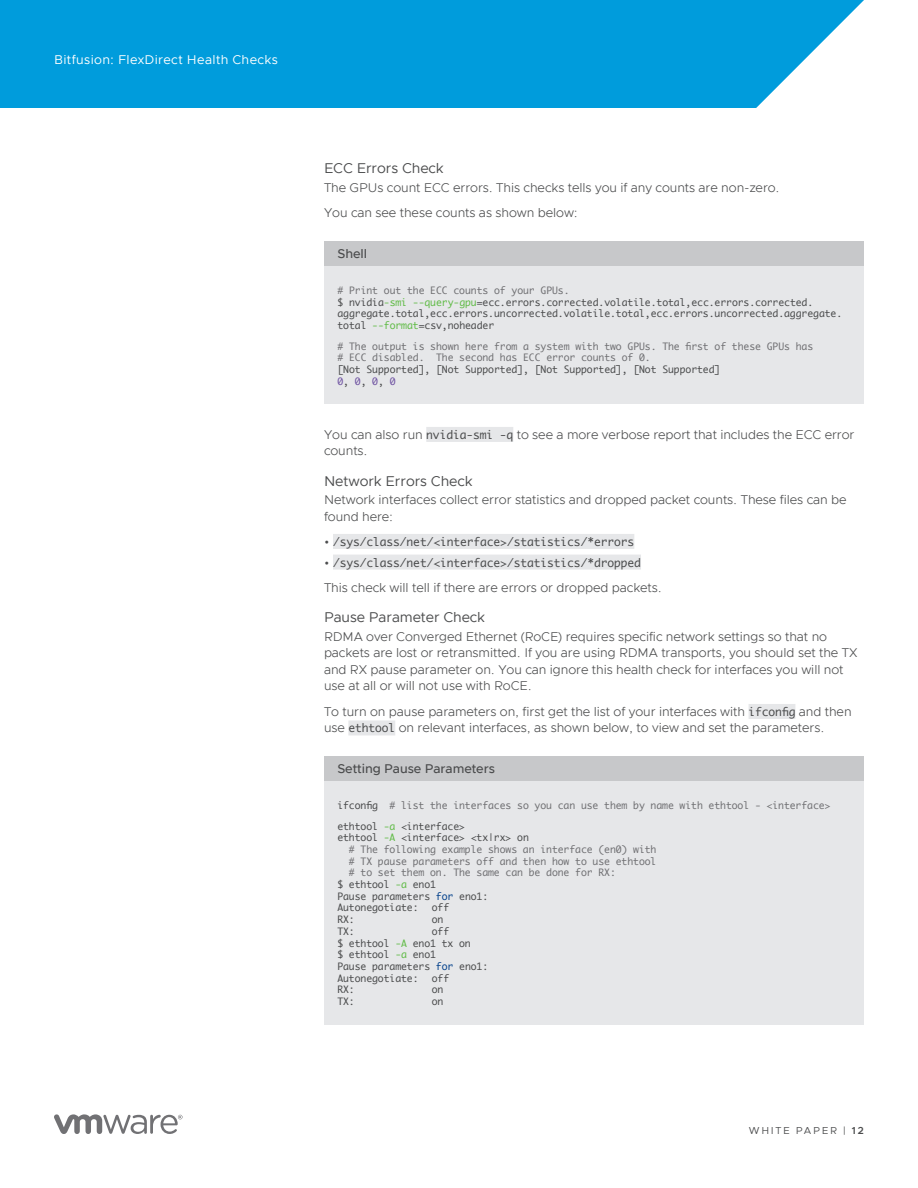
<style>
.page{position:relative;width:918px;height:1188px;background:#fff}
.page>*{position:absolute;margin:0;border:0;box-sizing:border-box;transform-origin:0 0}
._4a__SUBHEAD_2{font:14.25px "Metropolis";letter-spacing:-.005em;color:#4b4c4d}
._3a__BODY_TEXT{font:300 12.75px/16.5px "Metropolis";letter-spacing:-.005em;color:#4b4c4d}
.t1{font:12.75px "Metropolis";letter-spacing:.025em;color:#fff}
._3a__BODY_TEXT-2{font:500 12.75px "Metropolis";letter-spacing:-.005em;color:#4b4c4d}
.t2{font:11.25px "Monaco";letter-spacing:-.005em;color:#4b4c4d}
.t3{font:10.2px "Metropolis";letter-spacing:.165em;color:#4b4c4d}
._3a__BODY_TEXT-3{font:9.75px/11.7px "Monaco";letter-spacing:-.005em;color:#4b4c4d}
._3a__BODY_TEXT-4{font:9.75px/11.7px "Monaco";letter-spacing:-.005em;color:#717174}
.s1{color:#717174}
.s2{color:#60bb46}
.s3{color:#4b4c4d}
.s4{color:#6f53a2}
.s5{font-family:"Monaco";font-weight:400;font-size:11.25px}
.s6{font-family:"Metropolis";font-weight:300;font-size:12.75px}
.s7{color:#05428c}
.s8{font-weight:600}
</style>
<div class="page">
<div style="left:0;top:0;width:864px;height:108px;background:#009cdc"></div>
<div style="left:324px;top:265px;width:540px;height:139px;background:#e6e7e9"></div>
<div style="left:324px;top:241px;width:540px;height:24px;background:#c7c8ca"></div>
<div style="left:426px;top:427px;width:87px;height:15px;background:#e6e7e9"></div>
<div style="left:333px;top:534px;width:301px;height:15px;background:#e6e7e9"></div>
<div style="left:333px;top:555px;width:308px;height:15px;background:#e6e7e9"></div>
<div style="left:749px;top:704px;width:46px;height:15px;background:#e6e7e9"></div>
<div style="left:348px;top:720px;width:47px;height:15px;background:#e6e7e9"></div>
<div style="left:324px;top:780px;width:540px;height:244px;background:#e6e7e9"></div>
<div style="left:324px;top:756px;width:540px;height:24px;background:#c7c8ca"></div>
<svg style="left:54px;top:1114px;width:129px;height:20px"></svg>
<p class="t1" style="left:54px;top:52px;width:226px">Bitfusion: FlexDirect Health Checks</p>
<p class="_4a__SUBHEAD_2" style="left:324px;top:160px;width:121px">ECC Errors Check</p>
<p class="_3a__BODY_TEXT" style="left:324px;top:179px;width:457px">The GPUs count ECC errors. This checks tells you if any counts are non-zero.</p>
<p class="_3a__BODY_TEXT" style="left:324px;top:205px;width:255px">You can see these counts as shown below:</p>
<p class="_3a__BODY_TEXT-2" style="left:338px;top:246px;width:31px">Shell</p>
<p class="_3a__BODY_TEXT-3" style="left:338px;top:284px;width:506px"><span class="s1"># Print out the ECC counts of your GPUs.<br></span>$ nvidia<span class="s2">-smi --query-gpu</span>=ecc.errors.corrected.volatile.total,ecc.errors.corrected. aggregate.total,ecc.errors.uncorrected.volatile.total,ecc.errors.uncorrected.aggregate. total <span class="s2">--format</span>=csv,noheader</p>
<p class="_3a__BODY_TEXT-4" style="left:338px;top:340px;width:477px"># The output is shown here from a system with two GPUs. The first of these GPUs has # ECC disabled. The second has ECC error counts of 0.<br><span class="s3">[Not Supported], [Not Supported], [Not Supported], [Not Supported]<br></span><span class="s4">0</span><span class="s3">,</span> <span class="s4">0</span><span class="s3">,</span> <span class="s4">0</span><span class="s3">,</span> <span class="s4">0</span></p>
<p class="_3a__BODY_TEXT" style="left:324px;top:426px;width:532px">You can also run <span class="s5">nvidia-smi -q</span> to see a more verbose report that includes the ECC error counts.</p>
<p class="_4a__SUBHEAD_2" style="left:324px;top:472px;width:150px">Network Errors Check</p>
<p class="_3a__BODY_TEXT" style="left:324px;top:492px;width:524px">Network interfaces collect error statistics and dropped packet counts. These files can be found here:</p>
<p class="t2" style="left:324px;top:532px;width:312px"><span class="s6">•</span> /sys/class/net/&lt;interface&gt;/statistics/*errors</p>
<p class="t2" style="left:324px;top:553px;width:318px"><span class="s6">•</span> /sys/class/net/&lt;interface&gt;/statistics/*dropped</p>
<p class="_3a__BODY_TEXT" style="left:324px;top:579px;width:339px">This check will tell if there are errors or dropped packets.</p>
<p class="_4a__SUBHEAD_2" style="left:324px;top:609px;width:163px">Pause Parameter Check</p>
<p class="_3a__BODY_TEXT" style="left:324px;top:628px;width:535px">RDMA over Converged Ethernet (RoCE) requires specific network settings so that no packets are lost or retransmitted. If you are using RDMA transports, you should set the TX and RX pause parameter on. You can ignore this health check for interfaces you will not use at all or will not use with RoCE.</p>
<p class="_3a__BODY_TEXT" style="left:324px;top:703px;width:529px">To turn on pause parameters on, first get the list of your interfaces with <span class="s5">ifconfig</span> and then use <span class="s5">ethtool</span> on relevant interfaces, as shown below, to view and set the parameters.</p>
<p class="_3a__BODY_TEXT-2" style="left:337px;top:761px;width:159px">Setting Pause Parameters</p>
<p class="_3a__BODY_TEXT-4" style="left:337px;top:799px;width:495px"><span class="s3">ifconfig</span> # list the interfaces so you can use them by name with ethtool - &lt;interface&gt;</p>
<p class="_3a__BODY_TEXT-3" style="left:337px;top:820px;width:129px">ethtool <span class="s2">-a</span> &lt;interface&gt;</p>
<p class="_3a__BODY_TEXT-3" style="left:337px;top:832px;width:193px">ethtool <span class="s2">-A</span> &lt;interface&gt; &lt;tx|rx&gt; on</p>
<p class="_3a__BODY_TEXT-4" style="left:349px;top:843px;width:309px"># The following example shows an interface (en0) with</p>
<p class="_3a__BODY_TEXT-4" style="left:349px;top:855px;width:309px"># TX pause parameters off and then how to use ethtool</p>
<p class="_3a__BODY_TEXT-4" style="left:349px;top:867px;width:268px"># to set them on. The same can be done for RX:</p>
<p class="_3a__BODY_TEXT-3" style="left:337px;top:878px;width:100px">$ ethtool <span class="s2">-a</span> eno1</p>
<p class="_3a__BODY_TEXT-3" style="left:337px;top:890px;width:152px">Pause parameters <span class="s7">for</span> eno1:</p>
<p class="_3a__BODY_TEXT-3" style="left:337px;top:902px;width:83px">Autonegotiate:</p>
<p class="_3a__BODY_TEXT-3" style="left:432px;top:902px;width:19px">off</p>
<p class="_3a__BODY_TEXT-3" style="left:337px;top:913px;width:19px">RX:</p>
<p class="_3a__BODY_TEXT-3" style="left:432px;top:913px;width:13px">on</p>
<p class="_3a__BODY_TEXT-3" style="left:337px;top:925px;width:19px">TX:</p>
<p class="_3a__BODY_TEXT-3" style="left:337px;top:925px;width:152px;text-indent:94px">off<br>$ ethtool <span class="s2">-A</span> eno1 tx on<br>$ ethtool <span class="s2">-a</span> eno1<br>Pause parameters <span class="s7">for</span> eno1:<br>Autonegotiate:</p>
<p class="_3a__BODY_TEXT-3" style="left:432px;top:972px;width:19px">off</p>
<p class="_3a__BODY_TEXT-3" style="left:337px;top:984px;width:19px">RX:</p>
<p class="_3a__BODY_TEXT-3" style="left:432px;top:984px;width:13px">on</p>
<p class="_3a__BODY_TEXT-3" style="left:337px;top:995px;width:19px">TX:</p>
<p class="_3a__BODY_TEXT-3" style="left:432px;top:995px;width:13px">on</p>
<p class="t3" style="left:749px;top:1124px;width:116px">WHITE PAPER | <span class="s8">12</span></p>
</div>
